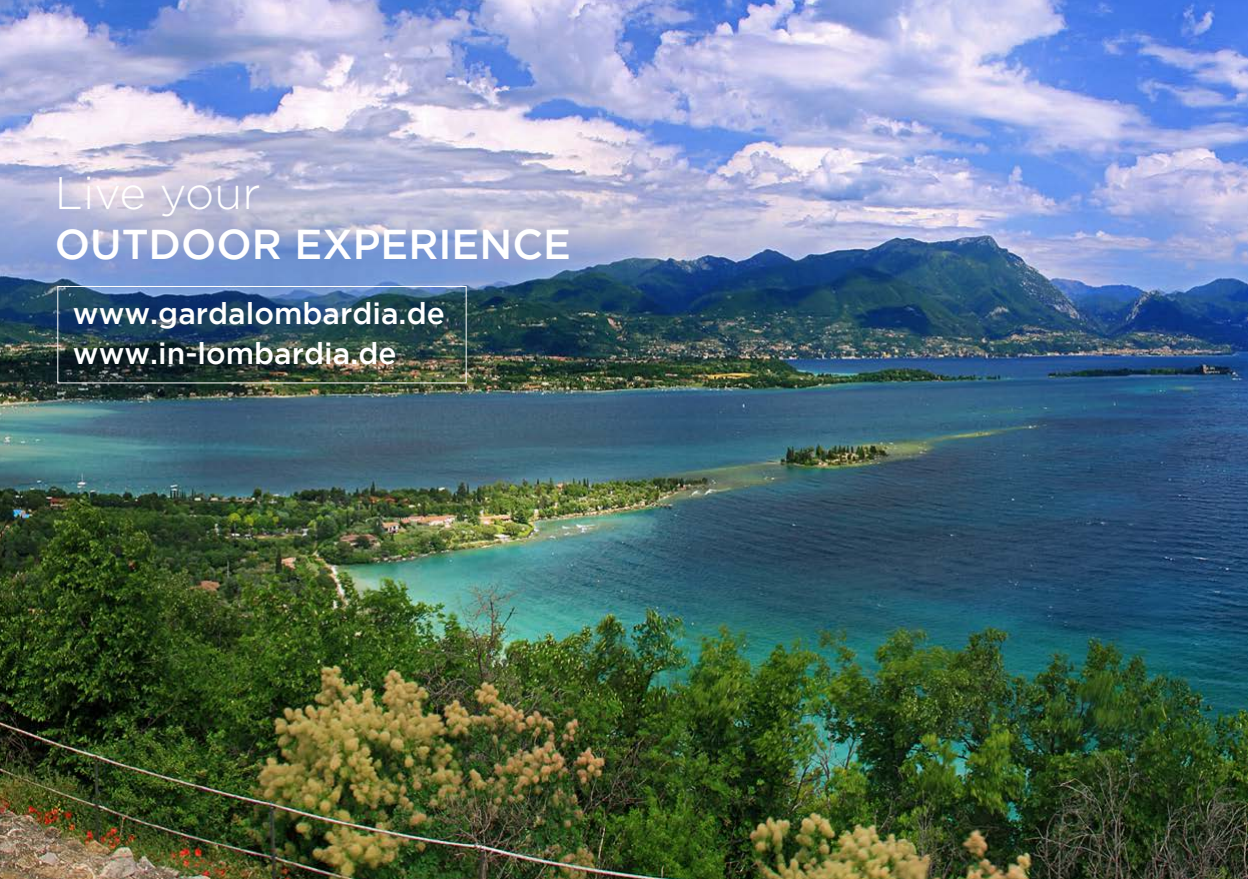
<style>
.page{position:relative;width:1248px;height:879px;background:#fff}
.page>*{position:absolute;margin:0;border:0;box-sizing:border-box;transform-origin:0 0}
.t1{font:300 45.6px "Gotham";color:#fff}
.t2{font:500 41.6px "Gotham";color:#fff}
.t3{font:500 29.8px/40px "Gotham";color:#fff}
</style>
<div class="page">
<img style="left:0;top:0;width:1247px;height:879px">
<div style="left:57px;top:286px;width:409px;height:97px;border:1px solid #fff"></div>
<h1 class="t1" style="left:55px;top:168px;width:207px">Live your</h1>
<h2 class="t2" style="left:55px;top:221px;width:517px">OUTDOOR EXPERIENCE</h2>
<p class="t3" style="left:73px;top:293px;width:373px">www.gardalombardia.de www.in-lombardia.de</p>
</div>
